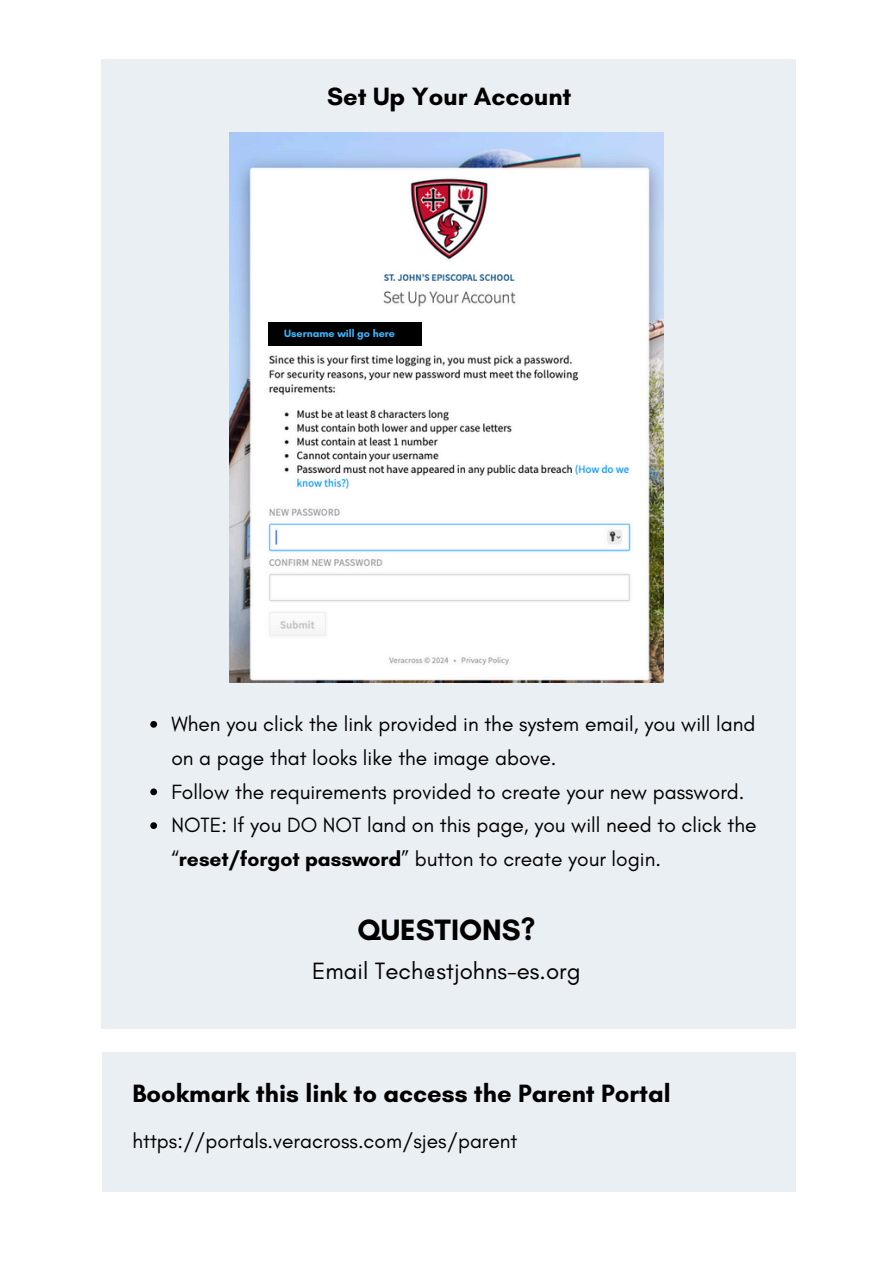
<style>
.page{position:relative;width:894px;height:1264px;background:#fff}
.page>*{position:absolute;margin:0;border:0;box-sizing:border-box;transform-origin:0 0}
.t1{font:700 30px "Glacial Indifference";color:#000}
.t2{font:700 25.5px "Glacial Indifference";color:#000}
.t3{font:24px "Glacial Indifference";color:#000}
.t4{font:21px/33.8px "Glacial Indifference";color:#000}
.t5{font:700 10.8px "Glacial Indifference";color:#38b6ff}
.s1{font-weight:700}
</style>
<div class="page">
<div style="left:101px;top:59px;width:694px;height:969px;background:#eaeff4"></div>
<img style="left:229px;top:133px;width:434px;height:550px">
<div style="left:268px;top:322px;width:153px;height:24px;background:#000"></div>
<svg style="left:150px;top:721px;width:7px;height:6px"></svg>
<svg style="left:150px;top:788px;width:7px;height:7px"></svg>
<svg style="left:150px;top:822px;width:7px;height:7px"></svg>
<div style="left:103px;top:1051px;width:693px;height:140px;background:#eaeff4"></div>
<h1 class="t2" style="left:327px;top:81px;width:246px">Set Up Your Account</h1>
<p class="t5" style="left:284px;top:326px;width:112px">Username will go here</p>
<p class="t4" style="left:171px;top:706px;width:585px">When you click the link provided in the system email, you will land on a page that looks like the image above.</p>
<p class="t4" style="left:171px;top:774px;width:574px">Follow the requirements provided to create your new password.</p>
<p class="t4" style="left:171px;top:808px;width:586px">NOTE: If you DO NOT land on this page, you will need to click the “<span class="s1">reset/forgot password</span>” button to create your login.</p>
<h2 class="t1" style="left:357px;top:911px;width:179px">QUESTIONS?</h2>
<h2 class="t3" style="left:312px;top:956px;width:269px">Email Tech@stjohns-es.org</h2>
<h1 class="t2" style="left:132px;top:1077px;width:539px">Bookmark this link to access the Parent Portal</h1>
<h3 class="t4" style="left:132px;top:1123px;width:386px">https://portals.veracross.com/sjes/parent</h3>
</div>
